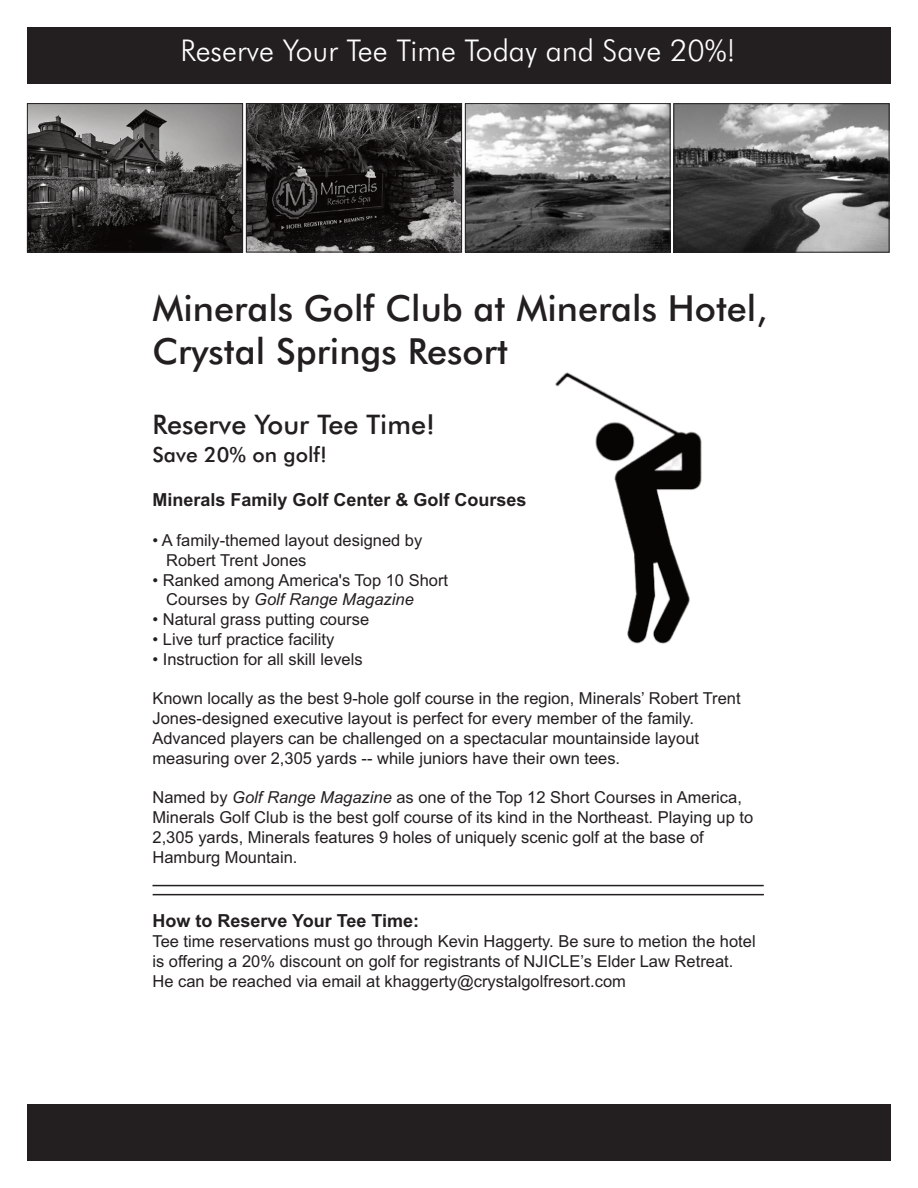
<style>
.page{position:relative;width:918px;height:1188px;background:#fff}
.page>*{position:absolute;margin:0;border:0;box-sizing:border-box;transform-origin:0 0}
.t1{font:500 36px/43.2px "Futura BT";color:#231f20}
.t2{font:300 30px "Futura BT";color:#fff}
.t3{font:500 27px "Futura BT";color:#231f20}
.t4{font:500 21px "Futura BT";color:#231f20}
.t5{font:700 18px "Arial";color:#231f20}
.t6{font:16.5px/19.8px "Arial";color:#231f20}
.s1{font-style:italic}
</style>
<div class="page">
<div style="left:27px;top:27px;width:864px;height:56px;background:#231f20"></div>
<div style="left:27px;top:1105px;width:864px;height:56px;background:#231f20"></div>
<hr style="left:152px;top:885px;width:612px;height:1px;background:#231f20">
<hr style="left:153px;top:894px;width:611px;height:1px;background:#231f20">
<img style="left:555px;top:372px;width:147px;height:272px">
<img style="left:467px;top:105px;width:201px;height:146px">
<div style="left:465px;top:103px;width:205px;height:150px;border:1px solid #231f20"></div>
<img style="left:675px;top:105px;width:212px;height:146px">
<div style="left:673px;top:103px;width:216px;height:150px;border:1px solid #231f20"></div>
<img style="left:29px;top:105px;width:212px;height:145px">
<div style="left:27px;top:103px;width:216px;height:149px;border:1px solid #231f20"></div>
<img style="left:248px;top:105px;width:212px;height:145px">
<div style="left:246px;top:103px;width:216px;height:149px;border:1px solid #231f20"></div>
<h2 class="t2" style="left:180px;top:33px;width:557px">Reserve Your Tee Time Today and Save 20%!</h2>
<h1 class="t1" style="left:152px;top:287px;width:616px">Minerals Golf Club at Minerals Hotel,<br>Crystal Springs Resort</h1>
<h3 class="t3" style="left:152px;top:409px;width:284px">Reserve Your Tee Time!</h3>
<p class="t4" style="left:152px;top:442px;width:176px">Save 20% on golf!</p>
<p class="t5" style="left:152px;top:489px;width:376px">Minerals Family Golf Center &amp; Golf Courses</p>
<p class="t6" style="left:166px;top:530px;width:258px;text-indent:-14px">• A family-themed layout designed by<br>Robert Trent Jones</p>
<p class="t6" style="left:166px;top:570px;width:283px;text-indent:-14px">• Ranked among America's Top 10 Short<br>Courses by <span class="s1">Golf Range Magazine</span></p>
<p class="t6" style="left:152px;top:610px;width:218px">• Natural grass putting course</p>
<p class="t6" style="left:152px;top:629px;width:183px">• Live turf practice facility</p>
<p class="t6" style="left:152px;top:649px;width:212px">• Instruction for all skill levels</p>
<p class="t6" style="left:152px;top:689px;width:590px">Known locally as the best 9-hole golf course in the region, Minerals’ Robert Trent Jones-designed executive layout is perfect for every member of the family.<br>Advanced players can be challenged on a spectacular mountainside layout measuring over 2,305 yards -- while juniors have their own tees.</p>
<p class="t6" style="left:152px;top:788px;width:602px">Named by <span class="s1">Golf Range Magazine</span> as one of the Top 12 Short Courses in America, Minerals Golf Club is the best golf course of its kind in the Northeast. Playing up to 2,305 yards, Minerals features 9 holes of uniquely scenic golf at the base of Hamburg Mountain.</p>
<p class="t5" style="left:152px;top:910px;width:268px">How to Reserve Your Tee Time:</p>
<p class="t6" style="left:152px;top:932px;width:605px">Tee time reservations must go through Kevin Haggerty. Be sure to metion the hotel is offering a 20% discount on golf for registrants of NJICLE’s Elder Law Retreat.<br>He can be reached via email at khaggerty@crystalgolfresort.com</p>
</div>
